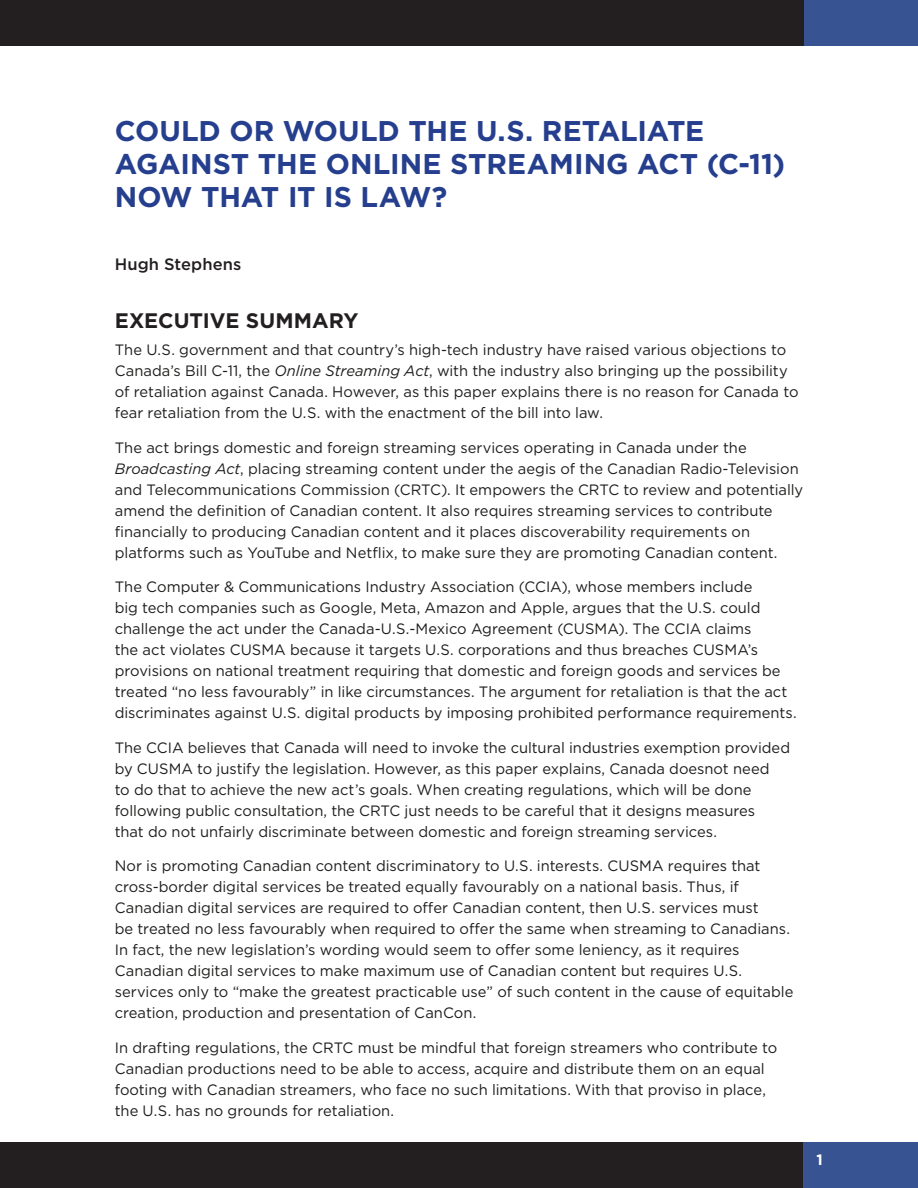
<style>
.page{position:relative;width:918px;height:1188px;background:#fff}
.page>*{position:absolute;margin:0;border:0;box-sizing:border-box;transform-origin:0 0}
.t1{font:700 28.5px/33px "Gotham";letter-spacing:-.005em;color:#253f8e}
.t2{font:700 21px "Gotham";color:#231f20}
.t3{font:500 16.5px "Gotham";letter-spacing:.005em;color:#231f20}
.t4{font:15px/21px "Gotham";color:#1d1d1c}
.t5{font:700 15px "Gotham";color:#fff}
.s1{font-style:italic}
</style>
<div class="page">
<div style="left:802px;top:1143px;width:116px;height:45px;background:#375392"></div>
<div style="left:803px;top:0;width:115px;height:45px;background:#375392"></div>
<div style="left:0;top:1143px;width:802px;height:45px;background:#231f20"></div>
<div style="left:0;top:0;width:803px;height:45px;background:#231f20"></div>
<h1 class="t1" style="left:115px;top:114px;width:672px">COULD OR WOULD THE U.S. RETALIATE<br>AGAINST THE ONLINE STREAMING ACT (C-11)<br>NOW THAT IT IS LAW?</h1>
<p class="t3" style="left:115px;top:253px;width:128px">Hugh Stephens</p>
<h2 class="t2" style="left:115px;top:306px;width:245px">EXECUTIVE SUMMARY</h2>
<p class="t4" style="left:115px;top:339px;width:685px">The U.S. government and that country’s high-tech industry have raised various objections to Canada’s Bill C-11, the <span class="s1">Online Streaming Act</span>, with the industry also bringing up the possibility of retaliation against Canada. However, as this paper explains there is no reason for Canada to fear retaliation from the U.S. with the enactment of the bill into law.</p>
<p class="t4" style="left:115px;top:437px;width:690px">The act brings domestic and foreign streaming services operating in Canada under the <span class="s1">Broadcasting Act</span>, placing streaming content under the aegis of the Canadian Radio-Television and Telecommunications Commission (CRTC). It empowers the CRTC to review and potentially amend the definition of Canadian content. It also requires streaming services to contribute financially to producing Canadian content and it places discoverability requirements on platforms such as YouTube and Netflix, to make sure they are promoting Canadian content.</p>
<p class="t4" style="left:115px;top:576px;width:684px">The Computer &amp; Communications Industry Association (CCIA), whose members include<br>big tech companies such as Google, Meta, Amazon and Apple, argues that the U.S. could challenge the act under the Canada-U.S.-Mexico Agreement (CUSMA). The CCIA claims<br>the act violates CUSMA because it targets U.S. corporations and thus breaches CUSMA’s provisions on national treatment requiring that domestic and foreign goods and services be treated “no less favourably” in like circumstances. The argument for retaliation is that the act discriminates against U.S. digital products by imposing prohibited performance requirements.</p>
<p class="t4" style="left:115px;top:737px;width:677px">The CCIA believes that Canada will need to invoke the cultural industries exemption provided by CUSMA to justify the legislation. However, as this paper explains, Canada doesnot need<br>to do that to achieve the new act’s goals. When creating regulations, which will be done following public consultation, the CRTC just needs to be careful that it designs measures<br>that do not unfairly discriminate between domestic and foreign streaming services.</p>
<p class="t4" style="left:115px;top:855px;width:680px">Nor is promoting Canadian content discriminatory to U.S. interests. CUSMA requires that cross-border digital services be treated equally favourably on a national basis. Thus, if Canadian digital services are required to offer Canadian content, then U.S. services must<br>be treated no less favourably when required to offer the same when streaming to Canadians.<br>In fact, the new legislation’s wording would seem to offer some leniency, as it requires Canadian digital services to make maximum use of Canadian content but requires U.S. services only to “make the greatest practicable use” of such content in the cause of equitable creation, production and presentation of CanCon.</p>
<p class="t4" style="left:115px;top:1037px;width:664px">In drafting regulations, the CRTC must be mindful that foreign streamers who contribute to Canadian productions need to be able to access, acquire and distribute them on an equal footing with Canadian streamers, who face no such limitations. With that proviso in place, the U.S. has no grounds for retaliation.</p>
<p class="t5" style="left:817px;top:1150px;width:8px">1</p>
</div>
